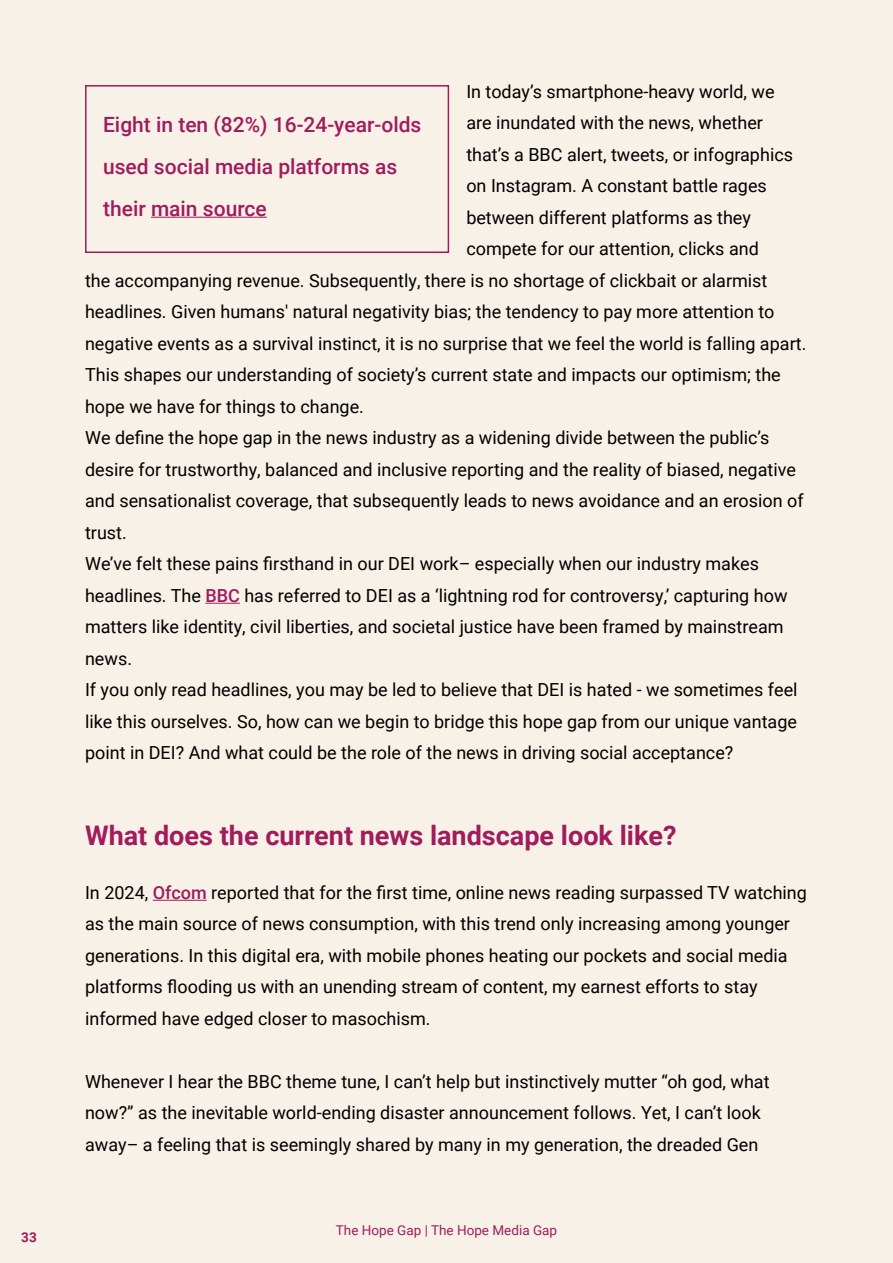
<style>
.page{position:relative;width:893px;height:1263px;background:#f7f1e7}
.page>*{position:absolute;margin:0;border:0;box-sizing:border-box;transform-origin:0 0}
.t1{font:700 27px "Roboto";color:#a11b5d}
.t2{font:500 21px/42px "Roboto";color:#a11b5d}
.t3{font:18px/31.5px "Roboto";color:#000}
.t4{font:13.5px "Roboto";color:#a11b5d}
.t5{font:700 13.5px "Roboto";color:#a11b5d}
.s1{font-weight:500;color:#a11b5d}
</style>
<div class="page">
<hr style="left:205px;top:603px;width:35px;height:1px;background:#a11b5d">
<hr style="left:153px;top:900px;width:54px;height:1px;background:#a11b5d">
<div style="left:85px;top:85px;width:364px;height:168px;border:2px solid #a11b5d"></div>
<hr style="left:151px;top:217px;width:116px;height:1px;background:#a11b5d">
<p class="t5" style="left:21px;top:1227px;width:17px">33</p>
<p class="t3" style="left:466px;top:75px;width:310px">In today’s smartphone-heavy world, we</p>
<p class="t3" style="left:466px;top:107px;width:298px">are inundated with the news, whether</p>
<p class="t3" style="left:466px;top:138px;width:328px">that’s a BBC alert, tweets, or infographics</p>
<p class="t3" style="left:466px;top:170px;width:302px">on Instagram. A constant battle rages</p>
<p class="t3" style="left:466px;top:201px;width:286px">between different platforms as they</p>
<p class="t3" style="left:466px;top:233px;width:294px">compete for our attention, clicks and</p>
<p class="t3" style="left:85px;top:264px;width:684px">the accompanying revenue. Subsequently, there is no shortage of clickbait or alarmist</p>
<p class="t3" style="left:85px;top:296px;width:691px">headlines. Given humans' natural negativity bias; the tendency to pay more attention to</p>
<p class="t3" style="left:85px;top:327px;width:723px">negative events as a survival instinct, it is no surprise that we feel the world is falling apart.</p>
<p class="t3" style="left:85px;top:359px;width:697px">This shapes our understanding of society’s current state and impacts our optimism; the</p>
<p class="t3" style="left:85px;top:390px;width:280px">hope we have for things to change.</p>
<p class="t3" style="left:85px;top:422px;width:686px">We define the hope gap in the news industry as a widening divide between the public’s</p>
<p class="t3" style="left:85px;top:453px;width:712px">desire for trustworthy, balanced and inclusive reporting and the reality of biased, negative</p>
<p class="t3" style="left:85px;top:485px;width:720px">and sensationalist coverage, that subsequently leads to news avoidance and an erosion of</p>
<p class="t3" style="left:85px;top:516px;width:43px">trust.</p>
<p class="t3" style="left:85px;top:548px;width:675px">We’ve felt these pains firsthand in our DEI work– especially when our industry makes</p>
<p class="t3" style="left:85px;top:579px;width:704px">headlines. The <span class="s1">BBC</span> has referred to DEI as a ‘lightning rod for controversy,’ capturing how</p>
<p class="t3" style="left:85px;top:611px;width:700px">matters like identity, civil liberties, and societal justice have been framed by mainstream</p>
<p class="t3" style="left:85px;top:642px;width:49px">news.</p>
<p class="t3" style="left:85px;top:674px;width:714px">If you only read headlines, you may be led to believe that DEI is hated - we sometimes feel</p>
<p class="t3" style="left:85px;top:705px;width:713px">like this ourselves. So, how can we begin to bridge this hope gap from our unique vantage</p>
<p class="t3" style="left:85px;top:737px;width:650px">point in DEI? And what could be the role of the news in driving social acceptance?</p>
<p class="t2" style="left:103px;top:102px;width:320px">Eight in ten (82%) 16-24-year-olds used social media platforms as their main source</p>
<h1 class="t1" style="left:85px;top:816px;width:593px">What does the current news landscape look like?</h1>
<p class="t3" style="left:85px;top:876px;width:723px">In 2024, <span class="s1">Ofcom</span> reported that for the first time, online news reading surpassed TV watching as the main source of news consumption, with this trend only increasing among younger generations. In this digital era, with mobile phones heating our pockets and social media platforms flooding us with an unending stream of content, my earnest efforts to stay informed have edged closer to masochism.</p>
<p class="t3" style="left:85px;top:1065px;width:686px">Whenever I hear the BBC theme tune, I can’t help but instinctively mutter “oh god, what now?” as the inevitable world-ending disaster announcement follows. Yet, I can’t look away– a feeling that is seemingly shared by many in my generation, the dreaded Gen</p>
<p class="t4" style="left:336px;top:1221px;width:223px">The Hope Gap | The Hope Media Gap</p>
</div>
